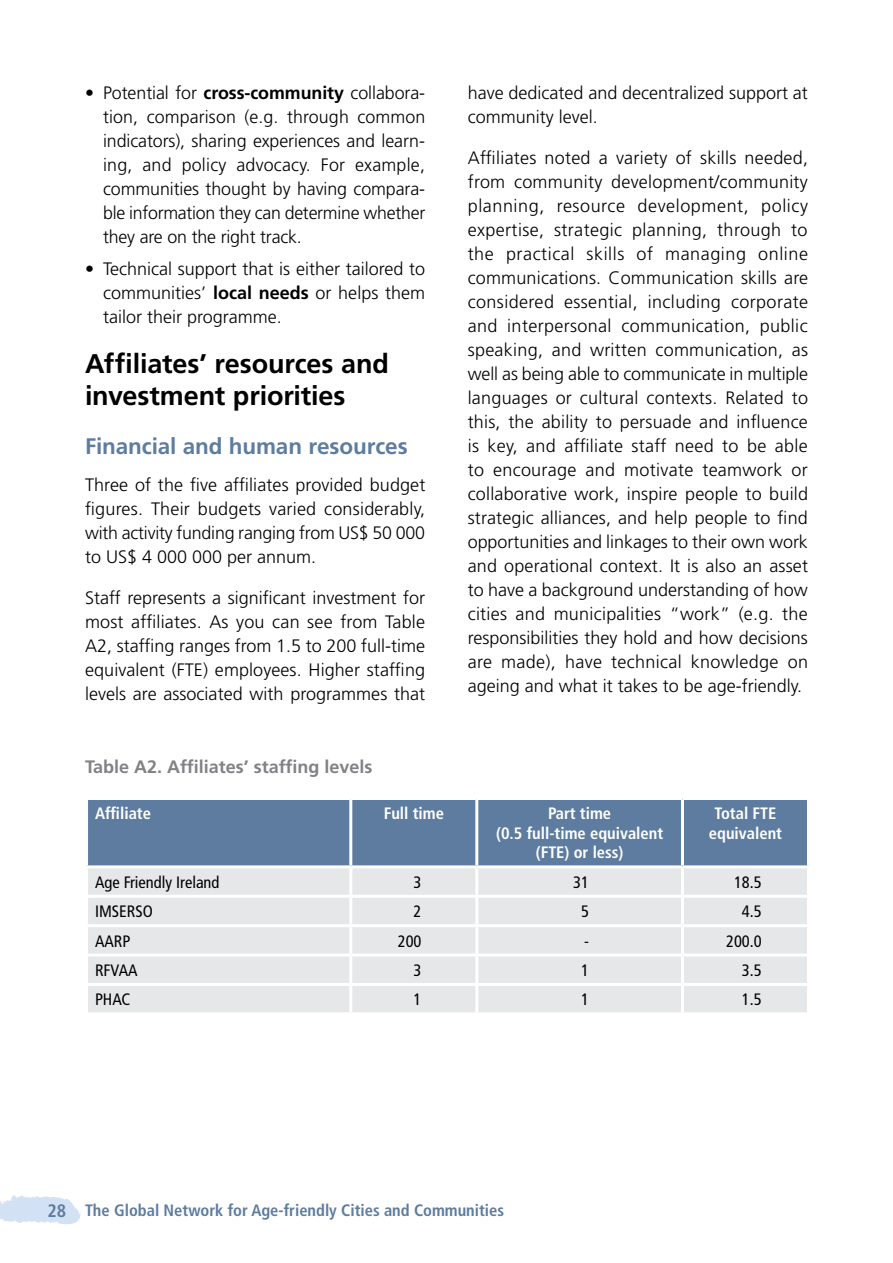
<style>
.page{position:relative;width:893px;height:1263px;background:#fff}
.page>*{position:absolute;margin:0;border:0;box-sizing:border-box;transform-origin:0 0}
.t1{font:700 27px/32.4px "Frutiger LT Std";letter-spacing:-.005em;color:#000}
.t2{font:700 22.5px "Frutiger LT Std";letter-spacing:-.005em;color:#5d7c9f}
.t3{font:300 18px/24px "Frutiger LT Std";color:#000;text-align:justify}
.t4{font:700 18px "Frutiger LT Std";color:#808285}
.t5{font:700 condensed 16.5px/19.5px "Frutiger LT Std";color:#fff;text-align:center}
.t6{font:condensed 16.5px "Frutiger LT Std";color:#000}
.t7{font:700 condensed 16.5px "Frutiger LT Std";color:#5d7c9f}
.s1{font-weight:700}
.s2{font-size:18px}
</style>
<div class="page">
<svg style="left:0;top:1195px;width:81px;height:29px"></svg>
<div style="left:88px;top:800px;width:719px;height:65px;background:#5d7c9f"></div>
<div style="left:88px;top:868px;width:719px;height:144px;background:#e6e7e8"></div>
<hr style="left:349px;top:800px;width:3px;height:65px;background:#fff">
<hr style="left:475px;top:800px;width:3px;height:65px;background:#fff">
<hr style="left:681px;top:800px;width:3px;height:65px;background:#fff">
<hr style="left:349px;top:868px;width:3px;height:27px;background:#fff">
<hr style="left:475px;top:868px;width:3px;height:27px;background:#fff">
<hr style="left:681px;top:868px;width:3px;height:27px;background:#fff">
<hr style="left:85px;top:895px;width:266px;height:3px;background:#fff">
<hr style="left:351px;top:895px;width:126px;height:3px;background:#fff">
<hr style="left:349px;top:898px;width:3px;height:26px;background:#fff">
<hr style="left:477px;top:895px;width:205px;height:3px;background:#fff">
<hr style="left:475px;top:898px;width:3px;height:26px;background:#fff">
<hr style="left:682px;top:895px;width:128px;height:3px;background:#fff">
<hr style="left:681px;top:898px;width:3px;height:26px;background:#fff">
<hr style="left:85px;top:924px;width:266px;height:3px;background:#fff">
<hr style="left:351px;top:924px;width:126px;height:3px;background:#fff">
<hr style="left:349px;top:927px;width:3px;height:26px;background:#fff">
<hr style="left:477px;top:924px;width:205px;height:3px;background:#fff">
<hr style="left:475px;top:927px;width:3px;height:26px;background:#fff">
<hr style="left:682px;top:924px;width:128px;height:3px;background:#fff">
<hr style="left:681px;top:927px;width:3px;height:26px;background:#fff">
<hr style="left:85px;top:953px;width:266px;height:3px;background:#fff">
<hr style="left:351px;top:953px;width:126px;height:3px;background:#fff">
<hr style="left:349px;top:956px;width:3px;height:27px;background:#fff">
<hr style="left:477px;top:953px;width:205px;height:3px;background:#fff">
<hr style="left:475px;top:956px;width:3px;height:27px;background:#fff">
<hr style="left:682px;top:953px;width:128px;height:3px;background:#fff">
<hr style="left:681px;top:956px;width:3px;height:27px;background:#fff">
<hr style="left:85px;top:983px;width:266px;height:3px;background:#fff">
<hr style="left:351px;top:983px;width:126px;height:3px;background:#fff">
<hr style="left:349px;top:986px;width:3px;height:26px;background:#fff">
<hr style="left:477px;top:983px;width:205px;height:3px;background:#fff">
<hr style="left:475px;top:986px;width:3px;height:26px;background:#fff">
<hr style="left:682px;top:983px;width:128px;height:3px;background:#fff">
<hr style="left:681px;top:986px;width:3px;height:26px;background:#fff">
<p class="t3" style="left:103px;top:81px;width:324px;text-indent:-18px">• Potential for <span class="s1">cross-community</span> collabora&shy;tion, comparison (e.g. through common indicators), sharing experiences and learn&shy;ing, and policy advocacy. For example, communities thought by having compara&shy;ble information they can determine whether they are on the right track.</p>
<p class="t3" style="left:103px;top:257px;width:324px;text-indent:-18px">• Technical support that is either tailored to communities’ <span class="s1">local needs</span> or helps them tailor their programme.</p>
<h1 class="t1" style="left:85px;top:347px;width:305px">Affiliates’ resources and investment priorities</h1>
<p class="t2" style="left:85px;top:433px;width:324px">Financial and human resources</p>
<p class="t3" style="left:85px;top:473px;width:342px">Three of the five affiliates provided budget figures. Their budgets varied considerably, with activity funding ranging from US$ 50 000 to US$ 4 000 000 per annum.</p>
<p class="t3" style="left:85px;top:586px;width:342px">Staff represents a significant investment for most affiliates. As you can see from Table A2, staffing ranges from 1.5 to 200 full-time equivalent (FTE) employees. Higher staffing levels are associated with programmes that</p>
<p class="t3" style="left:468px;top:81px;width:342px">have dedicated and decentralized support at community level.</p>
<p class="t3" style="left:468px;top:146px;width:342px">Affiliates noted a variety of skills needed, from community development/community planning, resource development, policy expertise, strategic planning, through to the practical skills of managing online communications. Communication skills are considered essential, including corporate and interpersonal communication, public speaking, and written communication, as well as being able to communicate in multiple languages or cultural contexts. Related to this, the ability to persuade and influence is key, and affiliate staff need to be able to encourage and motivate teamwork or collaborative work, inspire people to build strategic alliances, and help people to find opportunities and linkages to their own work and operational context. It is also an asset to have a background understanding of how cities and municipalities “work” (e.g. the responsibilities they hold and how decisions are made), have technical knowledge on ageing and what it takes to be age-friendly.</p>
<p class="t4" style="left:85px;top:756px;width:289px">Table A2. Affiliates’ staffing levels</p>
<p class="t5" style="left:95px;top:804px;width:57px">Affiliate</p>
<p class="t5" style="left:384px;top:804px;width:62px">Full time</p>
<p class="t5" style="left:496px;top:804px;width:168px">Part time<br>(0.5 full-time equivalent (FTE) or less)</p>
<p class="t5" style="left:709px;top:804px;width:75px">Total FTE equivalent</p>
<p class="t6" style="left:95px;top:872px;width:126px">Age Friendly Ireland</p>
<p class="t6" style="left:414px;top:872px;width:9px">3</p>
<p class="t6" style="left:573px;top:872px;width:17px">31</p>
<p class="t6" style="left:734px;top:872px;width:29px">18.5</p>
<p class="t6" style="left:95px;top:902px;width:59px">IMSERSO</p>
<p class="t6" style="left:414px;top:902px;width:9px">2</p>
<p class="t6" style="left:581px;top:902px;width:9px">5</p>
<p class="t6" style="left:742px;top:902px;width:21px">4.5</p>
<p class="t6" style="left:95px;top:931px;width:37px">AARP</p>
<p class="t6" style="left:398px;top:931px;width:25px">200</p>
<p class="t6" style="left:584px;top:931px;width:6px">-</p>
<p class="t6" style="left:726px;top:931px;width:37px">200.0</p>
<p class="t6" style="left:95px;top:961px;width:44px">RFVAA</p>
<p class="t6" style="left:414px;top:961px;width:9px">3</p>
<p class="t6" style="left:581px;top:961px;width:9px">1</p>
<p class="t6" style="left:742px;top:961px;width:21px">3.5</p>
<p class="t6" style="left:95px;top:990px;width:37px">PHAC</p>
<p class="t6" style="left:414px;top:990px;width:9px">1</p>
<p class="t6" style="left:581px;top:990px;width:9px">1</p>
<p class="t6" style="left:742px;top:990px;width:21px">1.5</p>
<p class="t7" style="left:48px;top:1200px;width:458px"><span class="s2">28</span> The Global Network for Age-friendly Cities and Communities</p>
</div>
